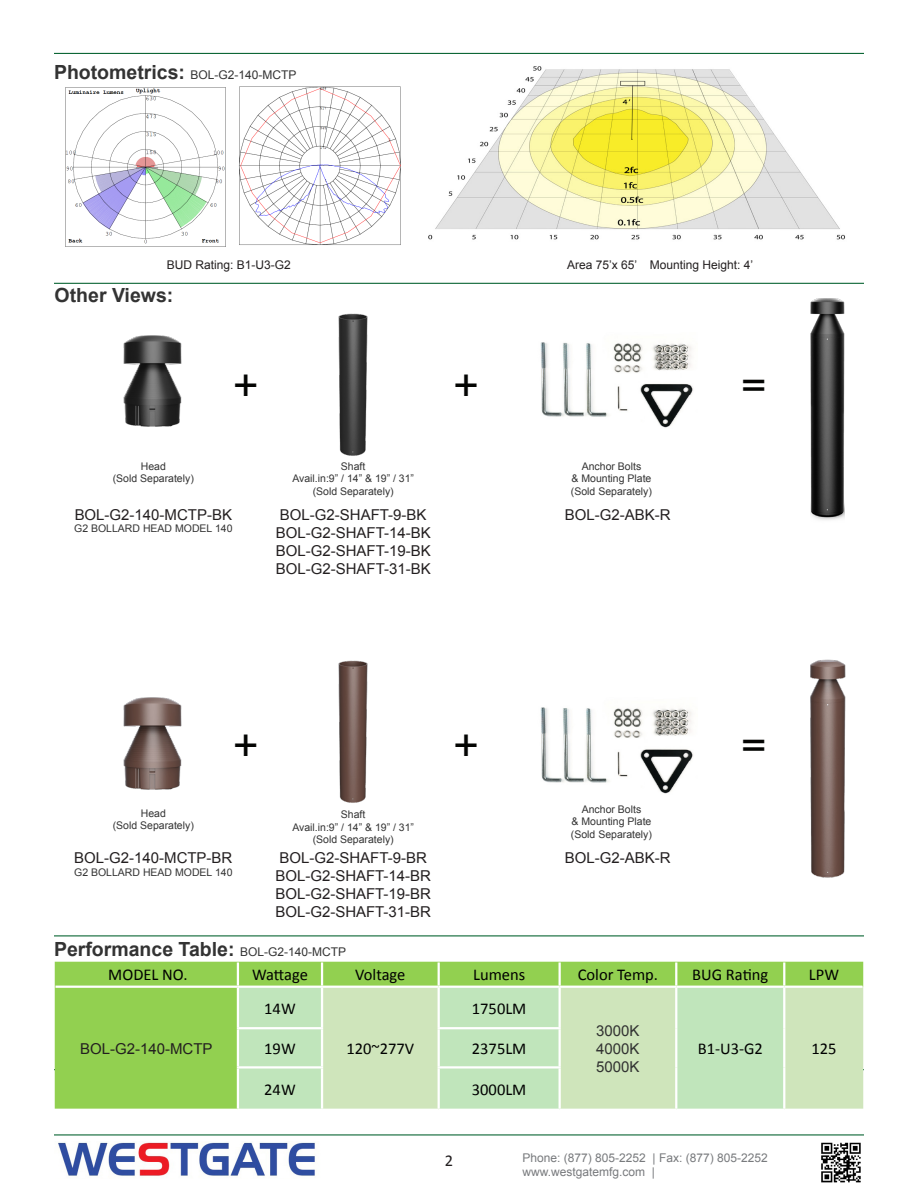
<style>
.page{position:relative;width:918px;height:1188px;background:#fff}
.page>*{position:absolute;margin:0;border:0;box-sizing:border-box;transform-origin:0 0}
.t1{font:36px "Handel Gothic";color:#040503}
.t2{font:700 19.5px "Arial";color:#333}
.t3{font:16.5px "Calibri";color:#000}
.t4{font:16.5px "Calibri";color:#231f20}
.t5{font:15px/18px "Arial";color:#231f20}
.t6{font:15px "Arial";color:#323332}
.t7{font:12px "Arial";color:#787a7d}
.t8{font:12px "Arial";color:#231f20}
.t9{font:12px "Arial";color:#333}
.t10{font:10.5px "Arial";color:#333}
.s1{font-weight:700;font-size:19.5px}
.s2{font-weight:400;font-size:12px}
</style>
<div class="page">
<hr style="left:54px;top:935px;width:810px;height:1px;background:#0d6736">
<hr style="left:54px;top:53px;width:810px;height:1px;background:#0d6736">
<hr style="left:54px;top:283px;width:810px;height:1px;background:#0d6736">
<hr style="left:54px;top:1069px;width:810px;height:1px;background:#0d6736">
<img style="left:58px;top:1142px;width:257px;height:35px">
<img style="left:821px;top:1142px;width:40px;height:41px">
<img style="left:65px;top:87px;width:161px;height:160px">
<img style="left:239px;top:86px;width:162px;height:159px">
<img style="left:429px;top:66px;width:416px;height:174px">
<div style="left:55px;top:962px;width:808px;height:147px;background:#92d050"></div>
<div style="left:239px;top:988px;width:82px;height:121px;background:#c0e5bb"></div>
<svg style="left:323px;top:987px;width:540px;height:122px;background:#c9e5bb"></svg>
<hr style="left:237px;top:962px;width:2px;height:24px;background:#fff">
<hr style="left:321px;top:962px;width:2px;height:24px;background:#fff">
<hr style="left:438px;top:962px;width:2px;height:24px;background:#fff">
<hr style="left:559px;top:962px;width:2px;height:24px;background:#fff">
<hr style="left:675px;top:962px;width:2px;height:24px;background:#fff">
<hr style="left:783px;top:962px;width:2px;height:24px;background:#fff">
<hr style="left:237px;top:988px;width:2px;height:39px;background:#fff">
<hr style="left:321px;top:988px;width:2px;height:39px;background:#fff">
<hr style="left:438px;top:988px;width:2px;height:39px;background:#fff">
<hr style="left:559px;top:988px;width:2px;height:39px;background:#fff">
<hr style="left:675px;top:988px;width:2px;height:40px;background:#fff">
<hr style="left:783px;top:988px;width:2px;height:40px;background:#fff">
<hr style="left:237px;top:1029px;width:2px;height:37px;background:#fff">
<hr style="left:321px;top:1029px;width:2px;height:37px;background:#fff">
<hr style="left:438px;top:1029px;width:2px;height:37px;background:#fff">
<hr style="left:559px;top:1029px;width:2px;height:37px;background:#fff">
<hr style="left:675px;top:1028px;width:2px;height:39px;background:#fff">
<hr style="left:783px;top:1028px;width:2px;height:39px;background:#fff">
<hr style="left:237px;top:1069px;width:2px;height:40px;background:#fff">
<hr style="left:321px;top:1069px;width:2px;height:40px;background:#fff">
<hr style="left:438px;top:1069px;width:2px;height:40px;background:#fff">
<hr style="left:559px;top:1069px;width:2px;height:40px;background:#fff">
<hr style="left:675px;top:1067px;width:2px;height:42px;background:#fff">
<hr style="left:783px;top:1067px;width:2px;height:42px;background:#fff">
<hr style="left:56px;top:986px;width:182px;height:2px;background:#fff">
<hr style="left:238px;top:986px;width:84px;height:2px;background:#fff">
<hr style="left:322px;top:986px;width:117px;height:2px;background:#fff">
<hr style="left:439px;top:986px;width:121px;height:2px;background:#fff">
<hr style="left:560px;top:986px;width:116px;height:2px;background:#fff">
<hr style="left:676px;top:986px;width:108px;height:2px;background:#fff">
<hr style="left:784px;top:986px;width:78px;height:2px;background:#fff">
<hr style="left:237px;top:1027px;width:86px;height:2px;background:#fff">
<hr style="left:438px;top:1027px;width:123px;height:2px;background:#fff">
<hr style="left:237px;top:1066px;width:86px;height:3px;background:#fff">
<hr style="left:438px;top:1066px;width:123px;height:3px;background:#fff">
<hr style="left:54px;top:1134px;width:810px;height:2px;background:#0d6736">
<img style="left:338px;top:313px;width:30px;height:143px">
<img style="left:338px;top:660px;width:30px;height:143px">
<img style="left:540px;top:342px;width:153px;height:86px">
<img style="left:540px;top:707px;width:153px;height:87px">
<img style="left:810px;top:659px;width:36px;height:219px">
<img style="left:810px;top:298px;width:34px;height:222px">
<img style="left:123px;top:335px;width:59px;height:92px">
<img style="left:123px;top:697px;width:59px;height:93px">
<p class="t9" style="left:54px;top:67px;width:244px"><span class="s1">Photometrics:</span> BOL-G2-140-MCTP</p>
<p class="t8" style="left:167px;top:257px;width:126px">BUD Rating: B1-U3-G2</p>
<p class="t8" style="left:567px;top:257px;width:188px">Area 75’x 65’ Mounting Height: 4’</p>
<p class="t2" style="left:55px;top:282px;width:120px">Other Views:</p>
<p class="t1" style="left:231px;top:367px;width:31px">+</p>
<p class="t1" style="left:451px;top:367px;width:31px">+</p>
<p class="t1" style="left:739px;top:367px;width:31px">=</p>
<p class="t10" style="left:141px;top:459px;width:27px">Head</p>
<p class="t10" style="left:113px;top:472px;width:83px">(Sold Separately)</p>
<p class="t10" style="left:341px;top:459px;width:26px">Shaft</p>
<p class="t10" style="left:292px;top:472px;width:123px">Avail.in:9” / 14” &amp; 19” / 31”</p>
<p class="t10" style="left:313px;top:484px;width:83px">(Sold Separately)</p>
<p class="t10" style="left:582px;top:459px;width:61px">Anchor Bolts</p>
<p class="t10" style="left:572px;top:472px;width:81px">&amp; Mounting Plate</p>
<p class="t10" style="left:571px;top:484px;width:83px">(Sold Separately)</p>
<p class="t5" style="left:75px;top:506px;width:159px">BOL-G2-140-MCTP-BK</p>
<p class="t10" style="left:74px;top:522px;width:160px">G2 BOLLARD HEAD MODEL 140</p>
<p class="t5" style="left:276px;top:506px;width:156px">BOL-G2-SHAFT-9-BK<br>BOL-G2-SHAFT-14-BK<br>BOL-G2-SHAFT-19-BK<br>BOL-G2-SHAFT-31-BK</p>
<p class="t5" style="left:565px;top:506px;width:107px">BOL-G2-ABK-R</p>
<p class="t1" style="left:231px;top:727px;width:31px">+</p>
<p class="t1" style="left:451px;top:727px;width:31px">+</p>
<p class="t1" style="left:739px;top:727px;width:31px">=</p>
<p class="t10" style="left:141px;top:806px;width:27px">Head</p>
<p class="t10" style="left:113px;top:819px;width:83px">(Sold Separately)</p>
<p class="t10" style="left:341px;top:808px;width:26px">Shaft</p>
<p class="t10" style="left:292px;top:820px;width:123px">Avail.in:9” / 14” &amp; 19” / 31”</p>
<p class="t10" style="left:313px;top:833px;width:83px">(Sold Separately)</p>
<p class="t10" style="left:582px;top:802px;width:61px">Anchor Bolts</p>
<p class="t10" style="left:572px;top:815px;width:81px">&amp; Mounting Plate</p>
<p class="t10" style="left:571px;top:828px;width:83px">(Sold Separately)</p>
<p class="t5" style="left:74px;top:849px;width:160px">BOL-G2-140-MCTP-BR</p>
<p class="t10" style="left:74px;top:865px;width:160px">G2 BOLLARD HEAD MODEL 140</p>
<p class="t5" style="left:275px;top:849px;width:157px">BOL-G2-SHAFT-9-BR<br>BOL-G2-SHAFT-14-BR<br>BOL-G2-SHAFT-19-BR<br>BOL-G2-SHAFT-31-BR</p>
<p class="t5" style="left:565px;top:849px;width:107px">BOL-G2-ABK-R</p>
<p class="t2" style="left:54px;top:937px;width:294px">Performance Table: <span class="s2">BOL-G2-140-MCTP</span></p>
<p class="t3" style="left:108px;top:965px;width:81px">MODEL NO.</p>
<p class="t3" style="left:252px;top:965px;width:57px">Wattage</p>
<p class="t3" style="left:355px;top:965px;width:52px">Voltage</p>
<p class="t3" style="left:473px;top:965px;width:54px">Lumens</p>
<p class="t3" style="left:578px;top:965px;width:82px">Color Temp.</p>
<p class="t3" style="left:692px;top:965px;width:78px">BUG Rating</p>
<p class="t3" style="left:809px;top:965px;width:32px">LPW</p>
<p class="t5" style="left:80px;top:1040px;width:134px">BOL-G2-140-MCTP</p>
<p class="t3" style="left:264px;top:998px;width:33px">14W</p>
<p class="t3" style="left:472px;top:998px;width:56px">1750LM</p>
<p class="t6" style="left:596px;top:1021px;width:45px">3000K</p>
<p class="t6" style="left:596px;top:1039px;width:45px">4000K</p>
<p class="t6" style="left:596px;top:1057px;width:45px">5000K</p>
<p class="t3" style="left:264px;top:1038px;width:33px">19W</p>
<p class="t3" style="left:472px;top:1038px;width:56px">2375LM</p>
<p class="t3" style="left:698px;top:1039px;width:67px">B1-U3-G2</p>
<p class="t3" style="left:811px;top:1039px;width:27px">125</p>
<p class="t3" style="left:264px;top:1079px;width:33px">24W</p>
<p class="t3" style="left:472px;top:1079px;width:56px">3000LM</p>
<p class="t3" style="left:346px;top:1039px;width:69px">120~277V</p>
<p class="t4" style="left:445px;top:1150px;width:10px">2</p>
<p class="t7" style="left:522px;top:1150px;width:247px">Phone: (877) 805-2252 | Fax: (877) 805-2252</p>
<p class="t7" style="left:522px;top:1164px;width:134px">www.westgatemfg.com |</p>
</div>
